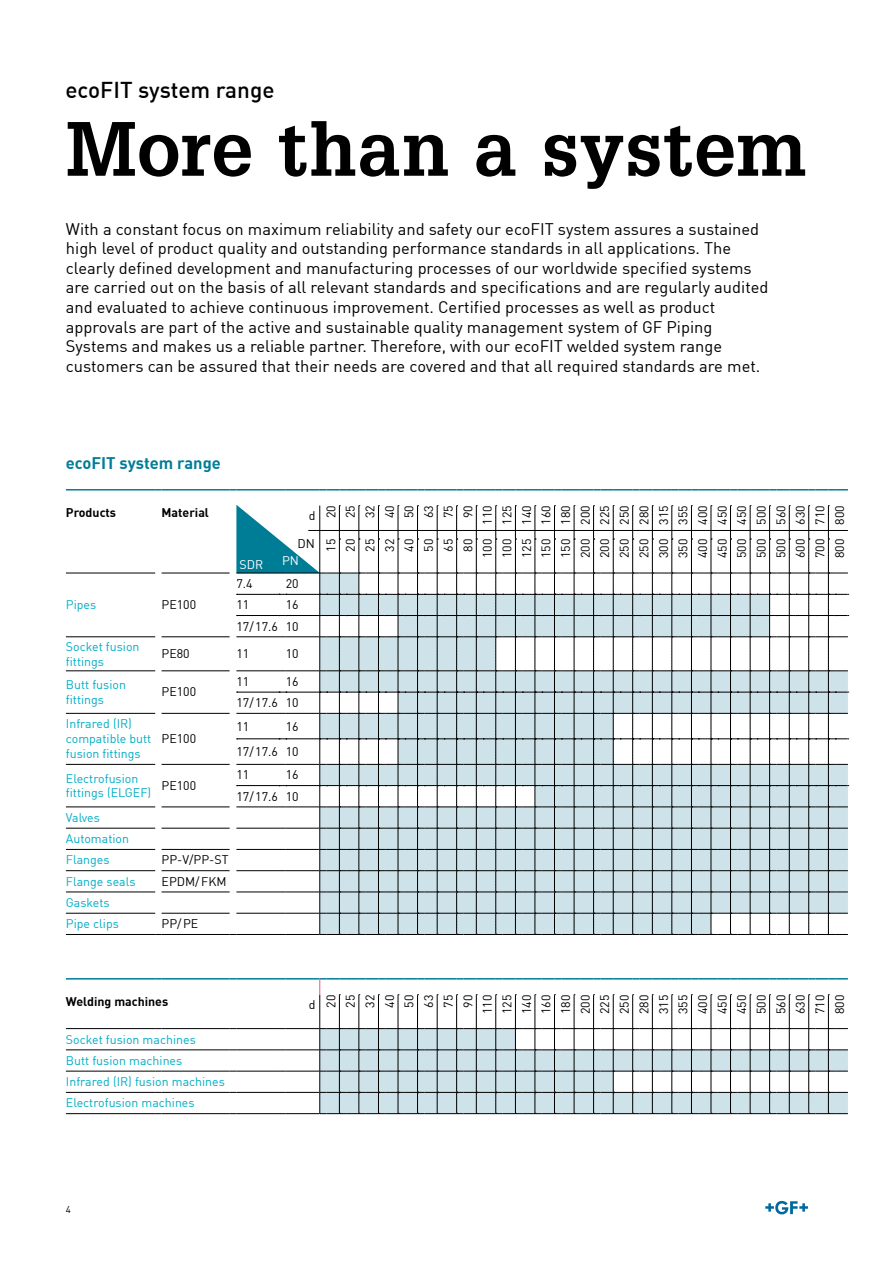
<style>
.page{position:relative;width:893px;height:1263px;background:#fff}
.page>*{position:absolute;margin:0;border:0;box-sizing:border-box;transform-origin:0 0}
.t1{font:700 75px "Glypha LT Pro";letter-spacing:.01em;color:#000}
.t2{font:500 22.5px "DIN";color:#000}
.t3{font:16.5px/19.5px "DIN";color:#000}
.t4{font:700 16.5px "DIN";color:#007d96}
.t5{font:12.3px/19.5px "DIN";color:#000;text-align:right}
.t6{font:12.3px/21.3px "DIN";color:#00adc5}
.t7{font:700 12.3px "DIN";color:#000}
.t8{font:12.3px "DIN";color:#fff}
.t9{font:9.75px "DIN";color:#000}
</style>
<div class="page">
<svg style="left:765px;top:1201px;width:43px;height:13px"></svg>
<hr style="left:66px;top:573px;width:89px;height:1px;background:#000">
<hr style="left:162px;top:573px;width:68px;height:1px;background:#000">
<hr style="left:66px;top:636px;width:89px;height:1px;background:#000">
<hr style="left:162px;top:636px;width:68px;height:1px;background:#000">
<hr style="left:66px;top:670px;width:89px;height:1px;background:#000">
<hr style="left:162px;top:670px;width:68px;height:1px;background:#000">
<hr style="left:66px;top:713px;width:89px;height:1px;background:#000">
<hr style="left:162px;top:713px;width:68px;height:1px;background:#000">
<hr style="left:66px;top:764px;width:89px;height:1px;background:#000">
<hr style="left:162px;top:764px;width:68px;height:1px;background:#000">
<hr style="left:66px;top:807px;width:89px;height:1px;background:#000">
<hr style="left:162px;top:807px;width:68px;height:1px;background:#000">
<hr style="left:66px;top:828px;width:89px;height:1px;background:#000">
<hr style="left:162px;top:828px;width:68px;height:1px;background:#000">
<hr style="left:66px;top:849px;width:89px;height:1px;background:#000">
<hr style="left:162px;top:849px;width:68px;height:1px;background:#000">
<hr style="left:66px;top:870px;width:89px;height:1px;background:#000">
<hr style="left:162px;top:870px;width:68px;height:1px;background:#000">
<hr style="left:66px;top:892px;width:89px;height:1px;background:#000">
<hr style="left:162px;top:892px;width:68px;height:1px;background:#000">
<hr style="left:66px;top:913px;width:89px;height:1px;background:#000">
<hr style="left:162px;top:913px;width:68px;height:1px;background:#000">
<hr style="left:66px;top:489px;width:89px;height:1px;background:#007d96">
<hr style="left:162px;top:489px;width:68px;height:1px;background:#007d96">
<hr style="left:236px;top:489px;width:43px;height:1px;background:#007d96">
<hr style="left:286px;top:489px;width:34px;height:1px;background:#007d96">
<hr style="left:66px;top:934px;width:89px;height:1px;background:#000">
<hr style="left:162px;top:934px;width:68px;height:1px;background:#000">
<svg style="left:320px;top:489px;width:528px;height:1px"></svg>
<svg style="left:230px;top:505px;width:619px;height:430px"></svg>
<hr style="left:66px;top:978px;width:89px;height:1px;background:#007d96">
<hr style="left:162px;top:978px;width:68px;height:1px;background:#007d96">
<hr style="left:236px;top:978px;width:43px;height:1px;background:#007d96">
<hr style="left:286px;top:978px;width:34px;height:1px;background:#007d96">
<hr style="left:66px;top:1028px;width:89px;height:1px;background:#000">
<hr style="left:162px;top:1028px;width:68px;height:1px;background:#000">
<hr style="left:236px;top:1028px;width:43px;height:1px;background:#000">
<hr style="left:286px;top:1028px;width:34px;height:1px;background:#000">
<hr style="left:66px;top:1049px;width:89px;height:1px;background:#000">
<hr style="left:162px;top:1049px;width:68px;height:1px;background:#000">
<hr style="left:236px;top:1049px;width:43px;height:1px;background:#000">
<hr style="left:286px;top:1049px;width:34px;height:1px;background:#000">
<hr style="left:66px;top:1071px;width:89px;height:1px;background:#000">
<hr style="left:162px;top:1071px;width:68px;height:1px;background:#000">
<hr style="left:236px;top:1071px;width:43px;height:1px;background:#000">
<hr style="left:286px;top:1071px;width:34px;height:1px;background:#000">
<hr style="left:66px;top:1092px;width:89px;height:1px;background:#000">
<hr style="left:162px;top:1092px;width:68px;height:1px;background:#000">
<hr style="left:236px;top:1092px;width:43px;height:1px;background:#000">
<hr style="left:286px;top:1092px;width:34px;height:1px;background:#000">
<hr style="left:66px;top:1113px;width:89px;height:1px;background:#000">
<hr style="left:162px;top:1113px;width:68px;height:1px;background:#000">
<hr style="left:236px;top:1113px;width:43px;height:1px;background:#000">
<hr style="left:286px;top:1113px;width:34px;height:1px;background:#000">
<svg style="left:319px;top:978px;width:529px;height:136px"></svg>
<hr style="left:308px;top:530px;width:540px;height:1px;background:#000">
<h2 class="t2" style="left:66px;top:75px;width:210px">ecoFIT system range</h2>
<h1 class="t1" style="left:66px;top:103px;width:742px">More than a system</h1>
<p class="t3" style="left:66px;top:219px;width:704px">With a constant focus on maximum reliability and safety our ecoFIT system assures a sustained high level of product quality and outstanding performance standards in all applications. The clearly defined development and manufacturing processes of our worldwide specified systems are carried out on the basis of all relevant standards and specifications and are regularly audited and evaluated to achieve continuous improvement. Certified processes as well as product approvals are part of the active and sustainable quality management system of GF Piping Systems and makes us a reliable partner. Therefore, with our ecoFIT welded system range customers can be assured that their needs are covered and that all required standards are met.</p>
<p class="t4" style="left:66px;top:453px;width:157px">ecoFIT system range</p>
<p class="t7" style="left:66px;top:504px;width:52px">Products</p>
<p class="t7" style="left:162px;top:504px;width:49px">Material</p>
<p class="t5" style="left:309px;top:505px;width:8px">d</p>
<p class="t5" style="left:321px;top:525px;width:21px;text-align:center;rotate:-90deg">20<br>25<br>32<br>40<br>50<br>63<br>75<br>90<br>110<br>125<br>140<br>160<br>180<br>200<br>225<br>250<br>280<br>315<br>355<br>400<br>450<br>450<br>500<br>560<br>630<br>710<br>800</p>
<p class="t8" style="left:239px;top:557px;width:25px">SDR</p>
<p class="t5" style="left:297px;top:533px;width:19px">DN</p>
<p class="t5" style="left:321px;top:558px;width:21px;text-align:center;rotate:-90deg">15<br>20<br>25<br>32<br>40<br>50<br>65<br>80<br>100<br>100<br>125<br>150<br>150<br>200<br>200<br>250<br>250<br>300<br>350<br>400<br>450<br>500<br>500<br>500<br>600<br>700<br>800</p>
<p class="t8" style="left:282px;top:553px;width:18px">PN</p>
<p class="t6" style="left:66px;top:594px;width:32px">Pipes</p>
<p class="t5" style="left:162px;top:595px;width:36px">PE100</p>
<p class="t5" style="left:236px;top:574px;width:18px">7.4</p>
<p class="t5" style="left:286px;top:574px;width:14px">20</p>
<p class="t5" style="left:236px;top:595px;width:14px">11</p>
<p class="t5" style="left:236px;top:594px;width:64px;line-height:21.1px">16<br>17/17.6 10</p>
<p class="t6" style="left:66px;top:639px;width:75px;line-height:14.9px">Socket fusion fittings</p>
<p class="t5" style="left:162px;top:644px;width:30px">PE80</p>
<p class="t5" style="left:236px;top:644px;width:14px">11</p>
<p class="t5" style="left:286px;top:644px;width:14px">10</p>
<p class="t6" style="left:66px;top:677px;width:62px;line-height:14.9px">Butt fusion fittings</p>
<p class="t5" style="left:162px;top:682px;width:36px">PE100</p>
<p class="t5" style="left:236px;top:671px;width:14px">11</p>
<p class="t5" style="left:236px;top:671px;width:64px;line-height:21.1px">16<br>17/17.6 10</p>
<p class="t6" style="left:66px;top:716px;width:87px;line-height:14.9px">Infrared (IR) compatible butt fusion fittings</p>
<p class="t5" style="left:162px;top:729px;width:36px">PE100</p>
<p class="t6" style="left:66px;top:770px;width:87px;line-height:14.9px">Electrofusion fittings (ELGEF)</p>
<p class="t5" style="left:162px;top:776px;width:36px">PE100</p>
<p class="t6" style="left:66px;top:807px;width:65px">Valves<br>Automation<br>Flanges</p>
<p class="t5" style="left:162px;top:850px;width:68px">PP-V/PP-ST</p>
<p class="t6" style="left:66px;top:870px;width:71px">Flange seals</p>
<p class="t5" style="left:162px;top:871px;width:66px">EPDM/FKM</p>
<p class="t6" style="left:66px;top:892px;width:55px">Gaskets<br>Pipe clips</p>
<p class="t5" style="left:162px;top:914px;width:38px">PP/PE</p>
<p class="t5" style="left:236px;top:716px;width:14px">11</p>
<p class="t5" style="left:236px;top:713px;width:64px;line-height:25.5px">16<br>17/17.6 10</p>
<p class="t5" style="left:236px;top:765px;width:14px">11</p>
<p class="t5" style="left:236px;top:764px;width:64px;line-height:21.1px">16<br>17/17.6 10</p>
<p class="t7" style="left:66px;top:993px;width:104px">Welding machines</p>
<p class="t5" style="left:309px;top:995px;width:8px">d</p>
<p class="t5" style="left:321px;top:1014px;width:21px;text-align:center;rotate:-90deg">20<br>25<br>32<br>40<br>50<br>63<br>75<br>90<br>110<br>125<br>140<br>160<br>180<br>200<br>225<br>250<br>280<br>315<br>355<br>400<br>450<br>450<br>500<br>560<br>630<br>710<br>800</p>
<p class="t6" style="left:66px;top:1028px;width:161px">Socket fusion machines<br>Butt fusion machines<br>Infrared (IR) fusion machines<br>Electrofusion machines</p>
<p class="t9" style="left:66px;top:1203px;width:7px">4</p>
</div>
